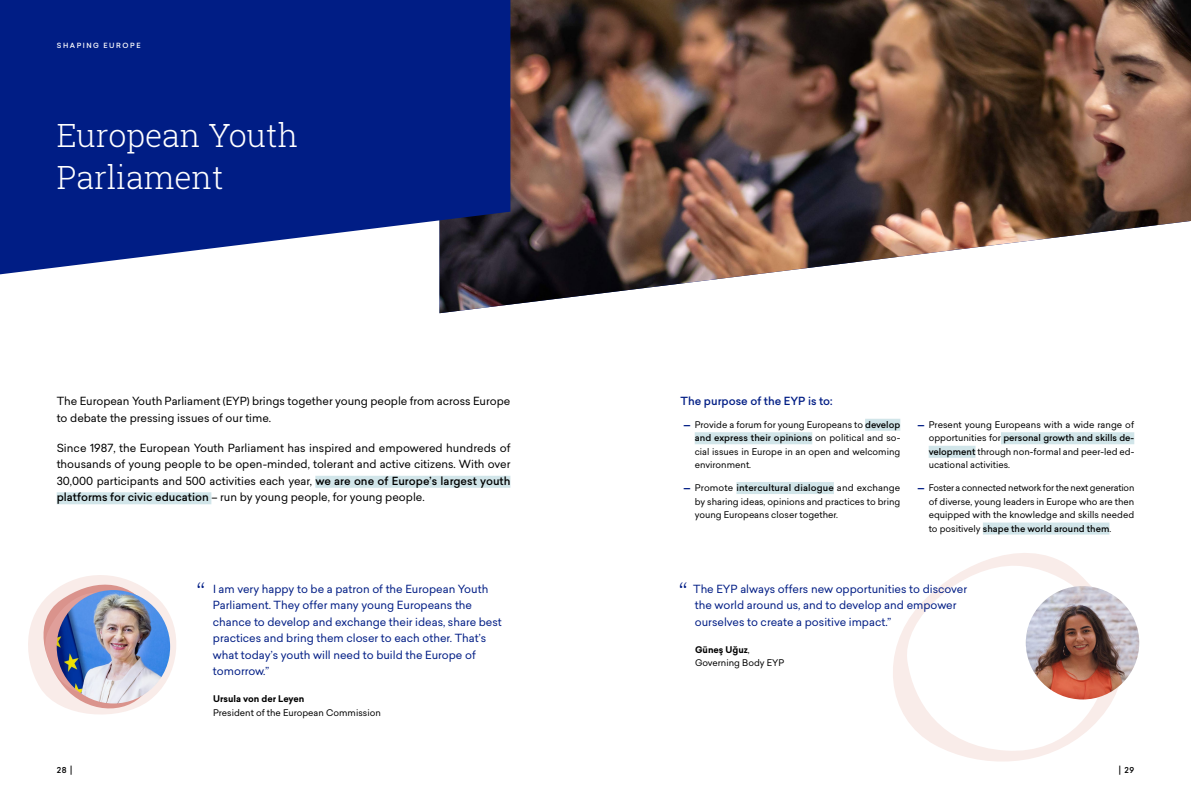
<style>
.page{position:relative;width:1191px;height:794px;background:#fff}
.page>*{position:absolute;margin:0;border:0;box-sizing:border-box;transform-origin:0 0}
.t1{font:300 32px/41.6px "Roboto Slab";color:#fff}
.t2{font:300 27px "Sailec";color:#001d85}
.t3{font:11px/16.5px "Sailec";color:#000}
.t4{font:11px/16.5px "Sailec";color:#001d85}
.t5{font:500 11px "Sailec";color:#001d85}
.t6{font:9px/13.5px "Sailec";color:#000;text-align:justify}
.t7{font:500 8px "Sailec";color:#000}
.t8{font:500 7px "Sailec";letter-spacing:.22em;color:#fff}
.s1{font-weight:500}
.s2{font-weight:700}
.s3{color:#fff}
.s4{font-weight:700;color:#001d85}
.s5{font-size:11.2px}
</style>
<div class="page">
<svg style="left:28px;top:575px;width:148px;height:140px"></svg>
<img style="left:439px;top:0;width:752px;height:313px">
<svg style="left:0;top:0;width:510px;height:274px;fill:#001d85"></svg>
<div style="left:315px;top:476px;width:195px;height:12px;background:#d1e5e9"></div>
<div style="left:57px;top:492px;width:154px;height:12px;background:#d1e5e9"></div>
<div style="left:865px;top:419px;width:35px;height:12px;background:#d1e5e9"></div>
<div style="left:694px;top:432px;width:118px;height:12px;background:#d1e5e9"></div>
<div style="left:736px;top:482px;width:98px;height:12px;background:#d1e5e9"></div>
<div style="left:1001px;top:432px;width:133px;height:12px;background:#d1e5e9"></div>
<div style="left:928px;top:446px;width:47px;height:12px;background:#d1e5e9"></div>
<div style="left:983px;top:522px;width:126px;height:12px;background:#d1e5e9"></div>
<img style="left:57px;top:590px;width:113px;height:113px;border-radius:57px">
<svg style="left:893px;top:553px;width:242px;height:209px"></svg>
<img style="left:1025px;top:586px;width:114px;height:113px;border-radius:57px">
<p class="t8" style="left:57px;top:40px;width:85px">SHAPING EUROPE</p>
<h1 class="t1" style="left:57px;top:114px;width:243px">European Youth<br>Parliament</h1>
<p class="t3" style="left:57px;top:393px;width:455px">The European Youth Parliament (EYP) brings together young people from across Europe to debate the pressing issues of our time.</p>
<p class="t3" style="left:57px;top:439px;width:455px;text-align:justify">Since 1987, the European Youth Parliament has inspired and empowered hundreds of thousands of young people to be open-minded, tolerant and active citizens. With over 30,000 participants and 500 activities each year, <span class="s1">we are one of Europe’s largest youth platforms for civic education</span> – run by young people, for young people.</p>
<h2 class="t2" style="left:197px;top:573px;width:10px">“</h2>
<p class="t4" style="left:213px;top:580px;width:290px">I am very happy to be a patron of the European Youth Parliament. They offer many young Europeans the chance to develop and exchange their ideas, share best practices and bring them closer to each other. That’s what today’s youth will need to build the Europe of tomorrow.”</p>
<p class="t6" style="left:213px;top:692px;width:169px"><span class="s2">Ursula von der Leyen</span><span class="s3">,<br></span>President of the European Commission</p>
<p class="t5" style="left:680px;top:393px;width:154px">The purpose of the EYP is to:</p>
<p class="t6" style="left:694px;top:417px;width:207px;text-indent:-11px"><span class="s4">—</span> Provide a forum for young Europeans to <span class="s1">develop and express their opinions</span> on political and so&shy;cial issues in Europe in an open and welcoming environment.</p>
<p class="t6" style="left:694px;top:481px;width:207px;text-indent:-11px"><span class="s4">—</span> Promote <span class="s1">intercultural dialogue</span> and exchange by sharing ideas, opinions and practices to bring young Europeans closer together.</p>
<p class="t6" style="left:928px;top:417px;width:207px;text-indent:-11px"><span class="s4">—</span> Present young Europeans with a wide range of opportunities for <span class="s1">personal growth and skills de&shy;velopment</span> through non-formal and peer-led ed&shy;ucational activities.</p>
<p class="t6" style="left:928px;top:481px;width:207px;text-indent:-11px"><span class="s4">—</span> Foster a connected network for the next generation of diverse, young leaders in Europe who are then equipped with the knowledge and skills needed to positively <span class="s1">shape the world around them</span>.</p>
<h2 class="t2" style="left:679px;top:573px;width:10px">“</h2>
<p class="t4" style="left:693px;top:580px;width:275px">The EYP always offers new opportunities to discover the world around us, and to develop and empower ourselves to create a positive impact.”</p>
<p class="t6" style="left:695px;top:642px;width:91px"><span class="s2">Güneş Uğuz</span>,<br>Governing Body EYP</p>
<p class="t7" style="left:57px;top:764px;width:17px">28 <span class="s5">|</span></p>
<p class="t7" style="left:1118px;top:764px;width:17px"><span class="s5">|</span> 29</p>
</div>
